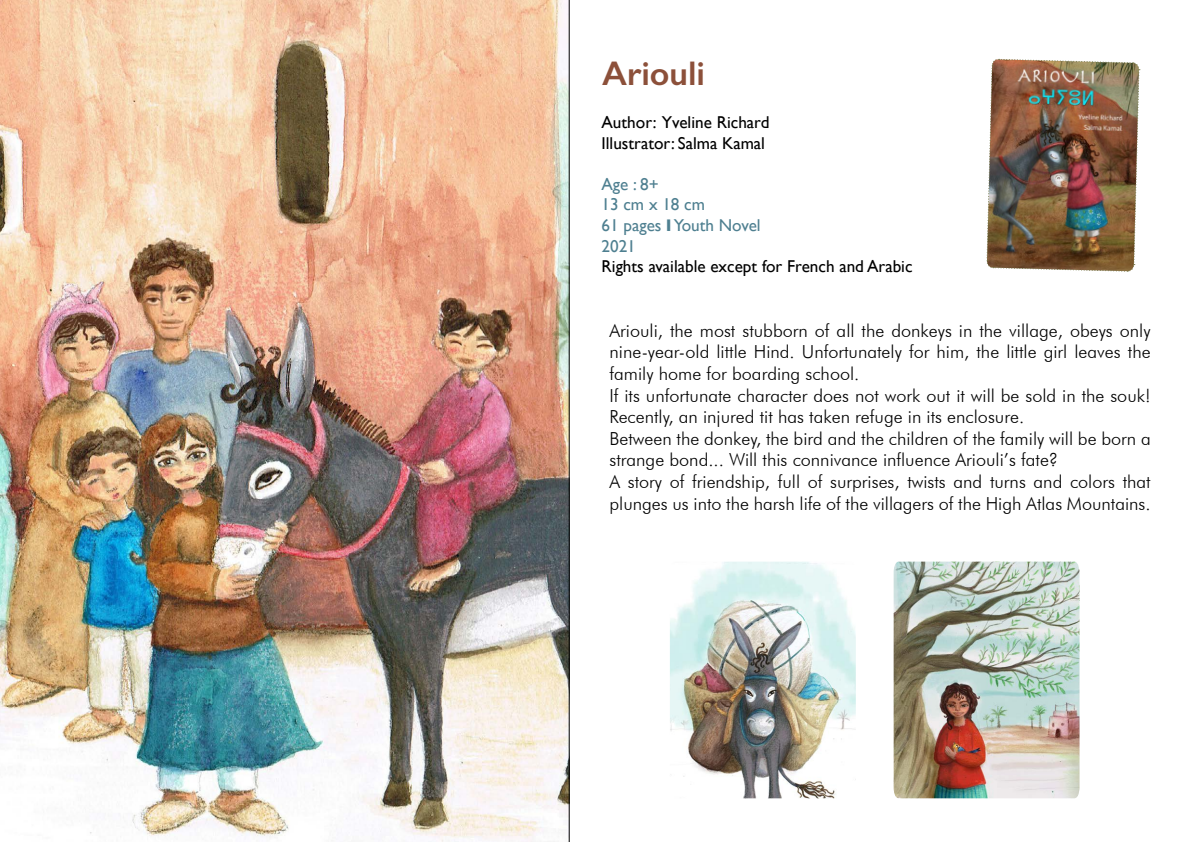
<style>
.page{position:relative;width:1191px;height:842px;background:#fff}
.page>*{position:absolute;margin:0;border:0;box-sizing:border-box;transform-origin:0 0}
.t1{font:600 34.4px "Gill Sans";color:#8c503a}
.t2{font:300 18px/21.6px "Futura BT";color:#000}
.t3{font:17.2px/20.6px "Gill Sans";color:#000}
.t4{font:17.2px/20.6px "Gill Sans";color:#4e7f90}
.s1{font-weight:700}
</style>
<div class="page">
<img style="left:986px;top:59px;width:154px;height:213px">
<img style="left:0;top:0;width:569px;height:842px">
<img style="left:893px;top:562px;width:186px;height:236px">
<img style="left:670px;top:562px;width:185px;height:236px">
<h1 class="t1" style="left:602px;top:52px;width:105px">Ariouli</h1>
<p class="t3" style="left:601px;top:112px;width:169px">Author: Yveline Richard<br>Illustrator: Salma Kamal</p>
<p class="t4" style="left:601px;top:173px;width:161px">Age : 8+<br>13 cm x 18 cm<br>61 pages <span class="s1">l</span>Youth Novel<br>2021</p>
<p class="t3" style="left:601px;top:256px;width:312px">Rights available except for French and Arabic</p>
<p class="t2" style="left:609px;top:319px;width:543px">Ariouli, the most stubborn of all the donkeys in the village, obeys only nine-year-old little Hind. Unfortunately for him, the little girl leaves the family home for boarding school.<br>If its unfortunate character does not work out it will be sold in the souk!<br>Recently, an injured tit has taken refuge in its enclosure.<br>Between the donkey, the bird and the children of the family will be born a strange bond... Will this connivance influence Ariouli s’ fate?<br>A story of friendship, full of surprises, twists and turns and colors that plunges us into the harsh life of the villagers of the High Atlas Mountains.</p>
</div>
